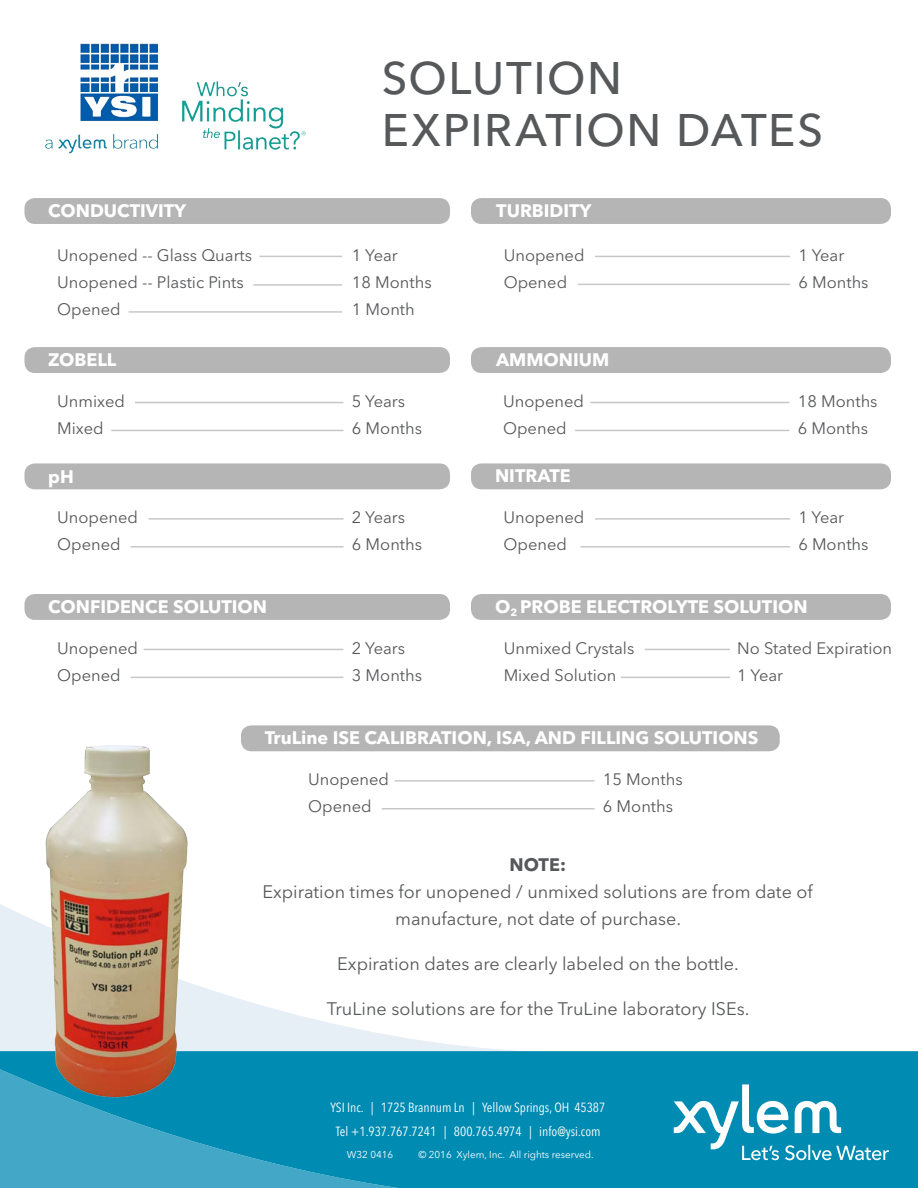
<style>
.page{position:relative;width:918px;height:1188px;background:#fff}
.page>*{position:absolute;margin:0;border:0;box-sizing:border-box;transform-origin:0 0}
.Subtitle__back{font:500 45.15px "Avenir Next LT Pro";letter-spacing:.035em;color:#57585a}
.Body{font:18px/27px "Avenir Next LT Pro";color:#57585a;text-align:center}
.Body-2{font:700 18px "Avenir Next LT Pro";color:#fff}
.Body-3{font:700 18px "Avenir Next LT Pro";color:#57585a}
.Body-4{font:16.5px/27px "Avenir Next LT Pro";color:#57585a}
.Address{font:condensed 13.2px "Avenir Next LT Pro";color:#fff}
.Legal_Copy{font:9.9px "Avenir Next LT Pro";color:#fff}
</style>
<div class="page">
<svg style="left:0;top:904px;width:516px;height:147px"></svg>
<svg style="left:0;top:1051px;width:918px;height:137px;background:#0d90b6"></svg>
<svg style="left:674px;top:1084px;width:215px;height:76px"></svg>
<div style="left:24px;top:198px;width:426px;height:26px;background:#b6b5b5;border-radius:11px"></div>
<div style="left:24px;top:347px;width:426px;height:26px;background:#b6b5b5;border-radius:11px"></div>
<div style="left:24px;top:463px;width:426px;height:26px;background:#b6b5b5;border-radius:11px"></div>
<div style="left:24px;top:594px;width:426px;height:26px;background:#b6b5b5;border-radius:11px"></div>
<img style="left:45px;top:43px;width:261px;height:111px">
<hr style="left:259px;top:256px;width:83px;height:1px;background:#57585a">
<hr style="left:253px;top:284px;width:89px;height:2px;background:#57585a">
<hr style="left:111px;top:430px;width:233px;height:1px;background:#57585a">
<hr style="left:131px;top:546px;width:213px;height:2px;background:#57585a">
<hr style="left:131px;top:677px;width:213px;height:1px;background:#57585a">
<hr style="left:135px;top:402px;width:209px;height:1px;background:#57585a">
<div style="left:471px;top:198px;width:420px;height:26px;background:#b6b5b5;border-radius:11px"></div>
<hr style="left:578px;top:284px;width:212px;height:1px;background:#57585a">
<hr style="left:595px;top:256px;width:195px;height:1px;background:#57585a">
<hr style="left:148px;top:518px;width:196px;height:2px;background:#57585a">
<div style="left:471px;top:347px;width:420px;height:26px;background:#b6b5b5;border-radius:11px"></div>
<hr style="left:575px;top:430px;width:214px;height:1px;background:#57585a">
<hr style="left:590px;top:402px;width:199px;height:1px;background:#57585a">
<hr style="left:144px;top:649px;width:200px;height:1px;background:#57585a">
<div style="left:471px;top:463px;width:420px;height:26px;background:#b6b5b5;border-radius:11px"></div>
<hr style="left:580px;top:546px;width:210px;height:2px;background:#57585a">
<hr style="left:595px;top:518px;width:195px;height:2px;background:#57585a">
<div style="left:471px;top:594px;width:420px;height:26px;background:#b6b5b5;border-radius:11px"></div>
<hr style="left:621px;top:677px;width:109px;height:1px;background:#57585a">
<hr style="left:645px;top:649px;width:85px;height:1px;background:#57585a">
<hr style="left:128px;top:311px;width:214px;height:2px;background:#57585a">
<img style="left:33px;top:745px;width:160px;height:361px">
<div style="left:241px;top:725px;width:539px;height:26px;background:#b6b5b5;border-radius:11px"></div>
<hr style="left:382px;top:808px;width:213px;height:2px;background:#57585a">
<hr style="left:395px;top:780px;width:200px;height:2px;background:#57585a">
<p class="Subtitle__back" style="left:382px;top:51px;width:242px">SOLUTION</p>
<p class="Subtitle__back" style="left:382px;top:103px;width:443px">EXPIRATION DATES</p>
<p class="Body-2" style="left:48px;top:200px;width:139px">CONDUCTIVITY</p>
<p class="Body-4" style="left:57px;top:242px;width:196px">Unopened -- Glass Quarts<br>Unopened -- Plastic Pints<br>Opened</p>
<p class="Body-4" style="left:352px;top:242px;width:47px">1 Year</p>
<p class="Body-4" style="left:352px;top:269px;width:81px">18 Months</p>
<p class="Body-4" style="left:352px;top:296px;width:64px">1 Month</p>
<p class="Body-2" style="left:496px;top:200px;width:97px">TURBIDITY</p>
<p class="Body-4" style="left:504px;top:242px;width:82px">Unopened<br>Opened</p>
<p class="Body-4" style="left:798px;top:242px;width:72px">1 Year<br>6 Months</p>
<p class="Body-2" style="left:48px;top:349px;width:70px">ZOBELL</p>
<p class="Body-2" style="left:496px;top:349px;width:115px">AMMONIUM</p>
<p class="Body-4" style="left:57px;top:388px;width:69px">Unmixed<br>Mixed</p>
<p class="Body-4" style="left:352px;top:388px;width:55px">5 Years</p>
<p class="Body-4" style="left:352px;top:415px;width:72px">6 Months</p>
<p class="Body-4" style="left:503px;top:388px;width:82px">Unopened<br>Opened</p>
<p class="Body-4" style="left:798px;top:388px;width:81px">18 Months<br>6 Months</p>
<p class="Body-2" style="left:48px;top:465px;width:27px">pH</p>
<p class="Body-2" style="left:495px;top:465px;width:77px">NITRATE</p>
<p class="Body-4" style="left:57px;top:504px;width:82px">Unopened<br>Opened</p>
<p class="Body-4" style="left:352px;top:504px;width:55px">2 Years</p>
<p class="Body-4" style="left:352px;top:531px;width:72px">6 Months</p>
<p class="Body-4" style="left:504px;top:504px;width:82px">Unopened<br>Opened</p>
<p class="Body-4" style="left:798px;top:504px;width:72px">1 Year<br>6 Months</p>
<p class="Body-2" style="left:48px;top:596px;width:220px">CONFIDENCE SOLUTION</p>
<p class="Body-2" style="left:495px;top:596px;width:314px">O<sub>2</sub> PROBE ELECTROLYTE SOLUTION</p>
<p class="Body-4" style="left:57px;top:635px;width:82px">Unopened<br>Opened</p>
<p class="Body-4" style="left:352px;top:635px;width:72px">2 Years<br>3 Months</p>
<p class="Body-4" style="left:504px;top:635px;width:132px">Unmixed Crystals<br>Mixed Solution</p>
<p class="Body-4" style="left:737px;top:635px;width:156px">No Stated Expiration<br>1 Year</p>
<p class="Body-2" style="left:265px;top:727px;width:495px">TruLine ISE CALIBRATION, ISA, AND FILLING SOLUTIONS</p>
<p class="Body-4" style="left:308px;top:766px;width:82px">Unopened<br>Opened</p>
<p class="Body-4" style="left:603px;top:766px;width:81px">15 Months<br>6 Months</p>
<p class="Body-3" style="left:510px;top:854px;width:58px">NOTE:</p>
<p class="Body" style="left:262px;top:878px;width:552px">Expiration times for unopened / unmixed solutions are from date of manufacture, not date of purchase.</p>
<p class="Body" style="left:337px;top:950px;width:403px">Expiration dates are clearly labeled on the bottle.</p>
<p class="Body" style="left:327px;top:995px;width:424px">TruLine solutions are for the TruLine laboratory ISEs.</p>
<p class="Address" style="left:330px;top:1100px;width:276px">YSI Inc. | 1725 Brannum Ln | Yellow Springs, OH 45387</p>
<p class="Legal_Copy" style="left:347px;top:1149px;width:48px">W32 0416</p>
<p class="Address" style="left:336px;top:1124px;width:266px">Tel +1.937.767.7241 | 800.765.4974 | info@ysi.com</p>
<p class="Legal_Copy" style="left:418px;top:1149px;width:177px">© 2016 Xylem, Inc. All rights reserved.</p>
</div>
